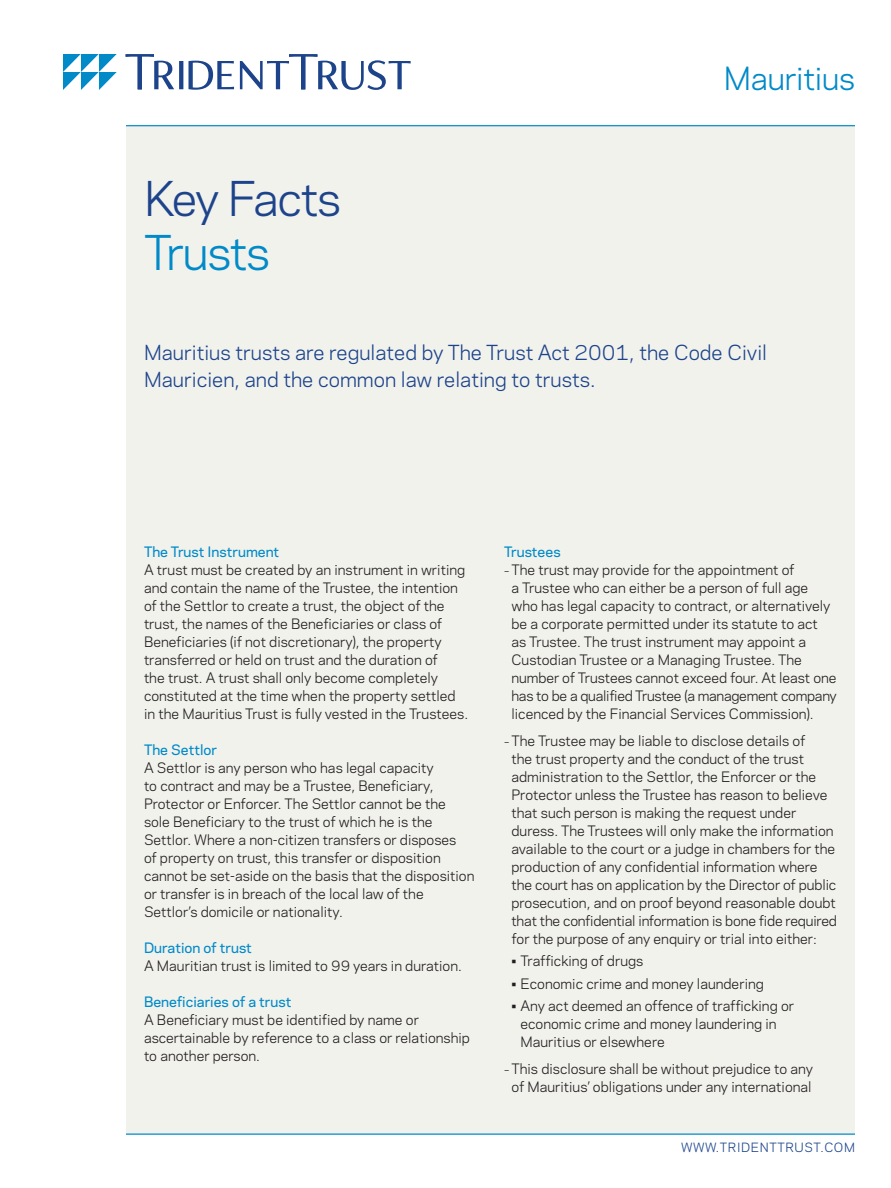
<style>
.page{position:relative;width:891px;height:1188px;background:#fff}
.page>*{position:absolute;margin:0;border:0;box-sizing:border-box;transform-origin:0 0}
.t1{font:45px "Polaris";letter-spacing:-.04em;color:#1d448b}
.t2{font:45px "Polaris";letter-spacing:-.03em;color:#008ac8}
.t3{font:30px "Polaris";letter-spacing:-.01em;color:#008ac8}
.Intro_Text{font:19.5px/27px "Polaris";color:#1d448b}
._1st_Paragraph{font:13.5px/18px "Polaris";color:#231f20}
.Head_1{font:500 13.5px "Polaris";color:#008ac8}
.t4{font:12px "Polaris";letter-spacing:.05em;color:#1d448b}
.s1{font-size:10.5px}
</style>
<div class="page">
<div style="left:126px;top:126px;width:729px;height:1008px;background:#f2f2ed"></div>
<hr style="left:126px;top:126px;width:729px;height:1px;background:#008ac8">
<hr style="left:126px;top:1134px;width:729px;height:1px;background:#008ac8">
<svg style="left:126px;top:54px;width:285px;height:36px"></svg>
<svg style="left:63px;top:54px;width:54px;height:36px"></svg>
<h1 class="t1" style="left:144px;top:165px;width:199px">Key Facts</h1>
<h1 class="t2" style="left:144px;top:219px;width:128px">Trusts</h1>
<h2 class="t3" style="left:724px;top:56px;width:133px">Mauritius</h2>
<p class="Intro_Text" style="left:144px;top:338px;width:625px">Mauritius trusts are regulated by The Trust Act 2001, the Code Civil<br>Mauricien, and the common law relating to trusts.</p>
<p class="Head_1" style="left:144px;top:541px;width:137px">The Trust Instrument</p>
<p class="_1st_Paragraph" style="left:144px;top:560px;width:326px">A trust must be created by an instrument in writing and contain the name of the Trustee, the intention of the Settlor to create a trust, the object of the trust, the names of the Beneficiaries or class of Beneficiaries (if not discretionary), the property transferred or held on trust and the duration of<br>the trust. A trust shall only become completely constituted at the time when the property settled in the Mauritius Trust is fully vested in the Trustees.</p>
<p class="Head_1" style="left:144px;top:739px;width:75px">The Settlor</p>
<p class="_1st_Paragraph" style="left:144px;top:758px;width:332px">A Settlor is any person who has legal capacity<br>to contract and may be a Trustee, Beneficiary, Protector or Enforcer. The Settlor cannot be the sole Beneficiary to the trust of which he is the Settlor. Where a non-citizen transfers or disposes<br>of property on trust, this transfer or disposition cannot be set-aside on the basis that the disposition or transfer is in breach of the local law of the Settlor’s domicile or nationality.</p>
<p class="Head_1" style="left:144px;top:937px;width:109px">Duration of trust</p>
<p class="_1st_Paragraph" style="left:144px;top:956px;width:319px">A Mauritian trust is limited to 99 years in duration.</p>
<p class="Head_1" style="left:144px;top:991px;width:149px">Beneficiaries of a trust</p>
<p class="_1st_Paragraph" style="left:144px;top:1010px;width:327px">A Beneficiary must be identified by name or ascertainable by reference to a class or relationship to another person.</p>
<p class="Head_1" style="left:504px;top:541px;width:58px">Trustees</p>
<p class="_1st_Paragraph" style="left:512px;top:560px;width:327px;text-indent:-8px"><span class="s1">–</span> The trust may provide for the appointment of<br>a Trustee who can either be a person of full age who has legal capacity to contract, or alternatively be a corporate permitted under its statute to act<br>as Trustee. The trust instrument may appoint a Custodian Trustee or a Managing Trustee. The number of Trustees cannot exceed four. At least one has to be a qualified Trustee (a management company licenced by the Financial Services Commission).</p>
<p class="_1st_Paragraph" style="left:512px;top:731px;width:327px;text-indent:-8px"><span class="s1">–</span> The Trustee may be liable to disclose details of<br>the trust property and the conduct of the trust administration to the Settlor, the Enforcer or the Protector unless the Trustee has reason to believe that such person is making the request under duress. The Trustees will only make the information available to the court or a judge in chambers for the production of any confidential information where the court has on application by the Director of public prosecution, and on proof beyond reasonable doubt that the confidential information is bone fide required for the purpose of any enquiry or trial into either:</p>
<p class="_1st_Paragraph" style="left:512px;top:951px;width:133px">• Trafficking of drugs</p>
<p class="_1st_Paragraph" style="left:512px;top:974px;width:254px">• Economic crime and money laundering</p>
<p class="_1st_Paragraph" style="left:520px;top:996px;width:275px;text-indent:-9px">• Any act deemed an offence of trafficking or economic crime and money laundering in<br>Mauritius or elsewhere</p>
<p class="_1st_Paragraph" style="left:504px;top:1059px;width:311px;text-align:center"><span class="s1">–</span> This disclosure shall be without prejudice to any of Mauritius’ obligations under any international</p>
<p class="t4" style="left:681px;top:1138px;width:175px">WWW.TRIDENTTRUST.COM</p>
</div>
